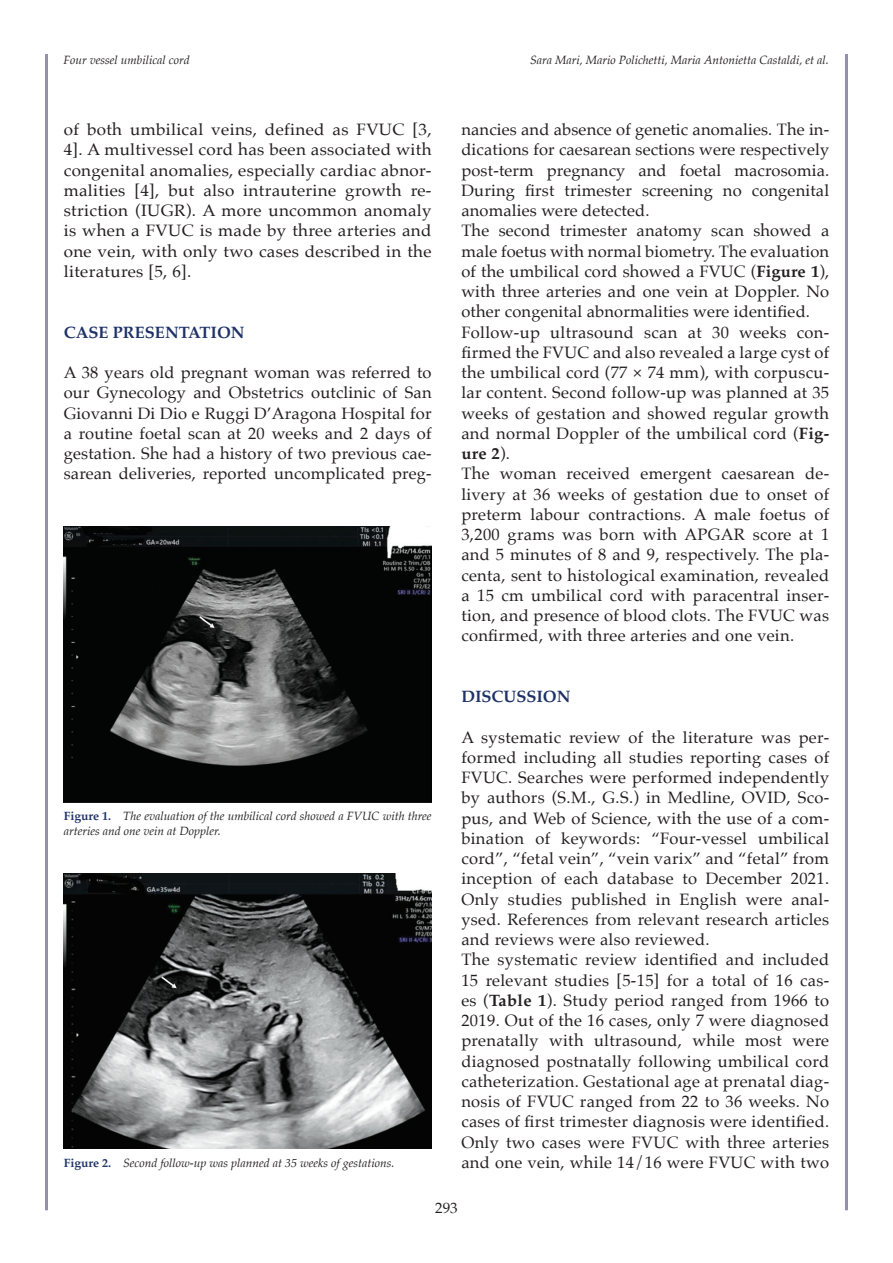
<style>
.page{position:relative;width:893px;height:1263px;background:#fff}
.page>*{position:absolute;margin:0;border:0;box-sizing:border-box;transform-origin:0 0}
.Testo{font:16.5px/20.2px "Palatino";letter-spacing:.02em;color:#231f20;text-align:justify}
.Paragrafo_1{font:700 16.5px "Palatino";color:#1f3267}
.t1{font:15px "Palatino";color:#231f20}
.Didascalia{font:italic 12px/14.4px "Palatino";color:#231f20}
.s1{font-weight:700;font-style:normal;color:#1f3267}
.s2{font-weight:700}
</style>
<div class="page">
<hr style="left:45px;top:54px;width:3px;height:1156px;background:#9391ad">
<hr style="left:845px;top:54px;width:3px;height:1156px;background:#9391ad">
<img style="left:64px;top:526px;width:368px;height:276px">
<img style="left:64px;top:873px;width:368px;height:276px">
<p class="Didascalia" style="left:64px;top:52px;width:128px">Four vessel umbilical cord</p>
<p class="Didascalia" style="left:530px;top:52px;width:300px">Sara Mari, Mario Polichetti, Maria Antonietta Castaldi, et al.</p>
<p class="Testo" style="left:64px;top:119px;width:369px">of both umbilical veins, defined as FVUC [3, 4]. A multivessel cord has been associated with congenital anomalies, especially cardiac abnor&shy;malities [4], but also intrauterine growth re&shy;striction (IUGR). A more uncommon anomaly is when a FVUC is made by three arteries and one vein, with only two cases described in the literatures [5, 6].</p>
<p class="Paragrafo_1" style="left:64px;top:318px;width:182px">CASE PRESENTATION</p>
<p class="Testo" style="left:64px;top:362px;width:369px">A 38 years old pregnant woman was referred to our Gynecology and Obstetrics outclinic of San Giovanni Di Dio e Ruggi D’Aragona Hospital for a routine foetal scan at 20 weeks and 2 days of gestation. She had a history of two previous cae&shy;sarean deliveries, reported uncomplicated preg-</p>
<p class="Didascalia" style="left:64px;top:809px;width:369px"><span class="s1">Figure 1.</span> The evaluation of the umbilical cord showed a FVUC with three arteries and one vein at Doppler.</p>
<p class="Didascalia" style="left:64px;top:1155px;width:332px"><span class="s1">Figure 2.</span> Second follow-up was planned at 35 weeks of gestations.</p>
<p class="Testo" style="left:461px;top:119px;width:369px">nancies and absence of genetic anomalies. The in&shy;dications for caesarean sections were respectively post-term pregnancy and foetal macrosomia.<br>During first trimester screening no congenital anomalies were detected.</p>
<p class="Testo" style="left:461px;top:220px;width:369px">The second trimester anatomy scan showed a male foetus with normal biometry. The evaluation of the umbilical cord showed a FVUC (<span class="s2">Figure 1</span>), with three arteries and one vein at Doppler. No other congenital abnormalities were identified.</p>
<p class="Testo" style="left:461px;top:322px;width:369px">Follow-up ultrasound scan at 30 weeks con&shy;firmed the FVUC and also revealed a large cyst of the umbilical cord (77 × 74 mm), with corpuscu&shy;lar content. Second follow-up was planned at 35 weeks of gestation and showed regular growth and normal Doppler of the umbilical cord (<span class="s2">Fig&shy;ure 2</span>).</p>
<p class="Testo" style="left:461px;top:463px;width:369px">The woman received emergent caesarean de&shy;livery at 36 weeks of gestation due to onset of preterm labour contractions. A male foetus of 3,200 grams was born with APGAR score at 1 and 5 minutes of 8 and 9, respectively. The pla&shy;centa, sent to histological examination, revealed a 15 cm umbilical cord with paracentral inser&shy;tion, and presence of blood clots. The FVUC was confirmed, with three arteries and one vein.</p>
<p class="Paragrafo_1" style="left:461px;top:682px;width:111px">DISCUSSION</p>
<p class="Testo" style="left:461px;top:727px;width:369px">A systematic review of the literature was per&shy;formed including all studies reporting cases of FVUC. Searches were performed independently by authors (S.M., G.S.) in Medline, OVID, Sco&shy;pus, and Web of Science, with the use of a com&shy;bination of keywords: “Four-vessel umbilical cord”, “fetal vein”, “vein varix” and “fetal” from inception of each database to December 2021.<br>Only studies published in English were anal&shy;ysed. References from relevant research articles and reviews were also reviewed.</p>
<p class="Testo" style="left:461px;top:949px;width:369px">The systematic review identified and included 15 relevant studies [5-15] for a total of 16 cas&shy;es (<span class="s2">Table 1</span>). Study period ranged from 1966 to 2019. Out of the 16 cases, only 7 were diagnosed prenatally with ultrasound, while most were diagnosed postnatally following umbilical cord catheterization. Gestational age at prenatal diag&shy;nosis of FVUC ranged from 22 to 36 weeks. No cases of first trimester diagnosis were identified.<br>Only two cases were FVUC with three arteries and one vein, while 14/16 were FVUC with two</p>
<p class="t1" style="left:435px;top:1195px;width:24px">293</p>
</div>
